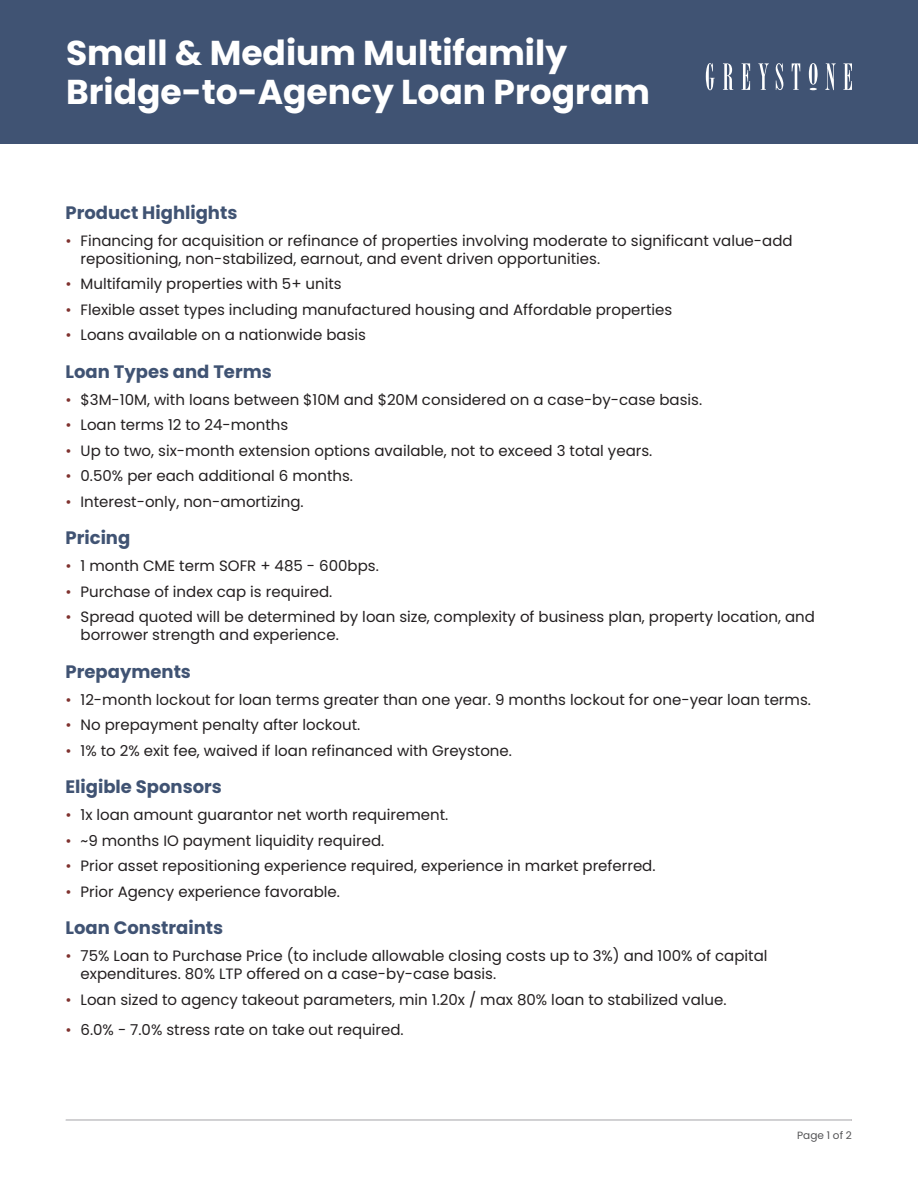
<style>
.page{position:relative;width:918px;height:1188px;background:#fff}
.page>*{position:absolute;margin:0;border:0;box-sizing:border-box;transform-origin:0 0}
.Header_Cover{font:700 34.5px/39px "Poppins";color:#fff}
.Blue_Subheaders{font:700 18px "Poppins";color:#405373}
.t1{font:15px/18px "Poppins";color:#231f20}
.t2{font:10.5px "Poppins";color:#535355}
.s1{color:#7f322f}
</style>
<div class="page">
<div style="left:0;top:0;width:918px;height:144px;background:#405373"></div>
<svg style="left:706px;top:63px;width:146px;height:27px"></svg>
<hr style="left:66px;top:1120px;width:786px;height:1px;background:#e0e2e6">
<p class="Header_Cover" style="left:66px;top:33px;width:585px">Small &amp; Medium Multifamily<br>Bridge-to-Agency Loan Program</p>
<p class="Blue_Subheaders" style="left:66px;top:202px;width:173px">Product Highlights</p>
<p class="t1" style="left:81px;top:232px;width:714px;text-indent:-15px"><span class="s1">•</span> Financing for acquisition or refinance of properties involving moderate to significant value-add repositioning, non-stabilized, earnout, and event driven opportunities.</p>
<p class="t1" style="left:66px;top:275px;width:278px"><span class="s1">•</span> Multifamily properties with 5+ units</p>
<p class="t1" style="left:66px;top:301px;width:608px"><span class="s1">•</span> Flexible asset types including manufactured housing and Affordable properties</p>
<p class="t1" style="left:66px;top:326px;width:302px"><span class="s1">•</span> Loans available on a nationwide basis</p>
<p class="Blue_Subheaders" style="left:66px;top:361px;width:208px">Loan Types and Terms</p>
<p class="t1" style="left:66px;top:391px;width:638px"><span class="s1">•</span> $3M-10M, with loans between $10M and $20M considered on a case-by-case basis.</p>
<p class="t1" style="left:66px;top:416px;width:224px"><span class="s1">•</span> Loan terms 12 to 24-months</p>
<p class="t1" style="left:66px;top:442px;width:588px"><span class="s1">•</span> Up to two, six-month extension options available, not to exceed 3 total years.</p>
<p class="t1" style="left:66px;top:467px;width:289px"><span class="s1">•</span> 0.50% per each additional 6 months.</p>
<p class="t1" style="left:66px;top:493px;width:240px"><span class="s1">•</span> Interest-only, non-amortizing.</p>
<p class="Blue_Subheaders" style="left:66px;top:527px;width:66px">Pricing</p>
<p class="t1" style="left:66px;top:557px;width:315px"><span class="s1">•</span> 1 month CME term SOFR + 485 - 600bps.</p>
<p class="t1" style="left:66px;top:583px;width:268px"><span class="s1">•</span> Purchase of index cap is required.</p>
<p class="t1" style="left:81px;top:608px;width:736px;text-indent:-15px"><span class="s1">•</span> Spread quoted will be determined by loan size, complexity of business plan, property location, and borrower strength and experience.</p>
<p class="Blue_Subheaders" style="left:66px;top:661px;width:127px">Prepayments</p>
<p class="t1" style="left:66px;top:691px;width:747px"><span class="s1">•</span> 12-month lockout for loan terms greater than one year. 9 months lockout for one-year loan terms.</p>
<p class="t1" style="left:66px;top:716px;width:296px"><span class="s1">•</span> No prepayment penalty after lockout.</p>
<p class="t1" style="left:66px;top:742px;width:448px"><span class="s1">•</span> 1% to 2% exit fee, waived if loan refinanced with Greystone.</p>
<p class="Blue_Subheaders" style="left:66px;top:776px;width:158px">Eligible Sponsors</p>
<p class="t1" style="left:66px;top:806px;width:384px"><span class="s1">•</span> 1x loan amount guarantor net worth requirement.</p>
<p class="t1" style="left:66px;top:832px;width:320px"><span class="s1">•</span> ~9 months IO payment liquidity required.</p>
<p class="t1" style="left:66px;top:857px;width:592px"><span class="s1">•</span> Prior asset repositioning experience required, experience in market preferred.</p>
<p class="t1" style="left:66px;top:883px;width:276px"><span class="s1">•</span> Prior Agency experience favorable.</p>
<p class="Blue_Subheaders" style="left:66px;top:917px;width:159px">Loan Constraints</p>
<p class="t1" style="left:81px;top:947px;width:688px;text-indent:-15px"><span class="s1">•</span> 75% Loan to Purchase Price (to include allowable closing costs up to 3%) and 100% of capital expenditures. 80% LTP offered on a case-by-case basis.</p>
<p class="t1" style="left:66px;top:991px;width:663px"><span class="s1">•</span> Loan sized to agency takeout parameters, min 1.20x / max 80% loan to stabilized value.</p>
<p class="t1" style="left:66px;top:1021px;width:340px"><span class="s1">•</span> 6.0% - 7.0% stress rate on take out required.</p>
<p class="t2" style="left:797px;top:1129px;width:56px">Page 1 of 2</p>
</div>
